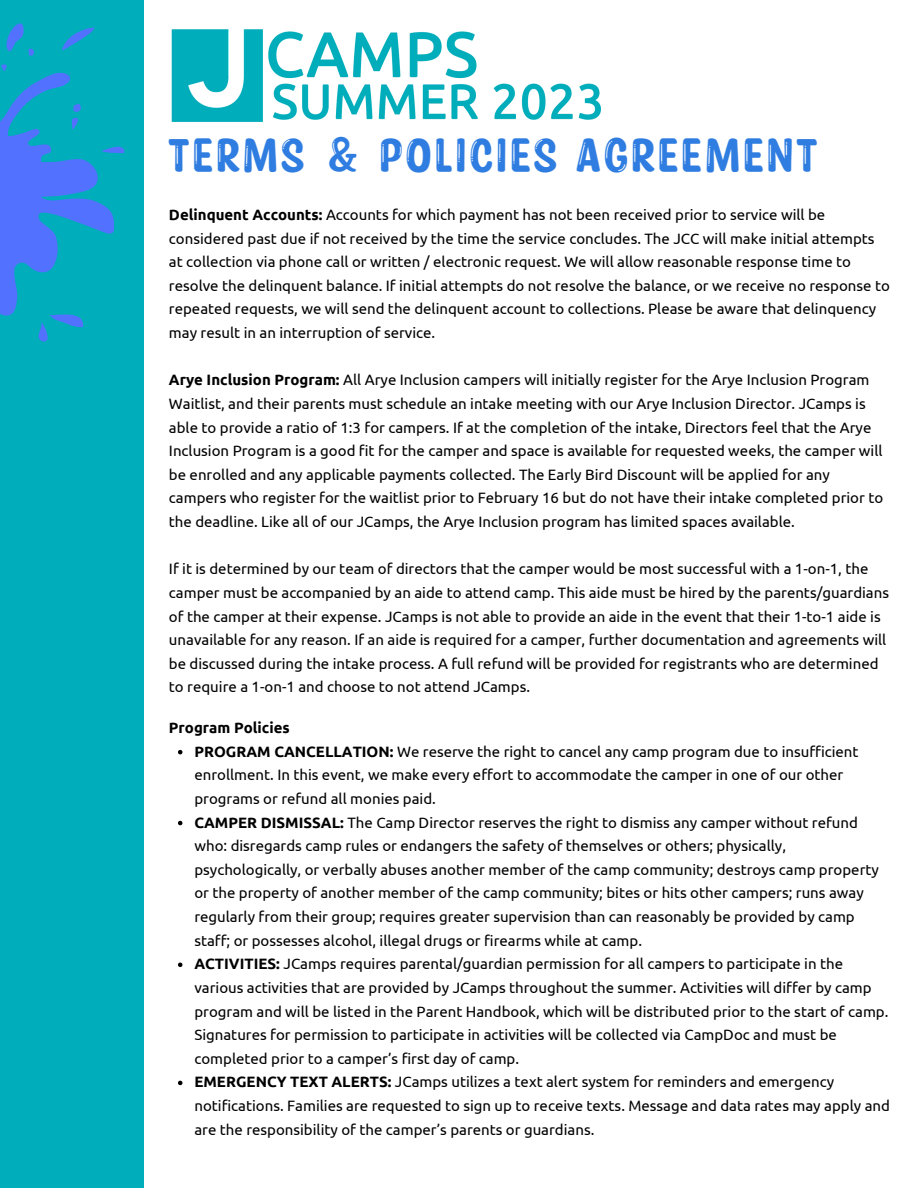
<style>
.page{position:relative;width:918px;height:1188px;background:#fff}
.page>*{position:absolute;margin:0;border:0;box-sizing:border-box;transform-origin:0 0}
.t1{font:49.8px "Stayand Shine";letter-spacing:.07em;color:#2f7de1}
.t2{font:15px/23.7px "Ubuntu";color:#000}
.t3{font:700 15px "Ubuntu";color:#000}
.s1{font-weight:700}
</style>
<div class="page">
<div style="left:0;top:0;width:144px;height:1188px;background:#00adbb"></div>
<img style="left:171px;top:29px;width:430px;height:93px">
<svg style="left:0;top:23px;width:125px;height:319px"></svg>
<svg style="left:178px;top:750px;width:4px;height:4px"></svg>
<svg style="left:178px;top:821px;width:4px;height:4px"></svg>
<svg style="left:178px;top:963px;width:4px;height:4px"></svg>
<svg style="left:178px;top:1081px;width:4px;height:4px"></svg>
<h1 class="t1" style="left:169px;top:136px;width:650px">TERMS &amp; POLICIES AGREEMENT</h1>
<p class="t2" style="left:169px;top:202px;width:722px"><span class="s1">Delinquent Accounts:</span> Accounts for which payment has not been received prior to service will be considered past due if not received by the time the service concludes. The JCC will make initial attempts at collection via phone call or written / electronic request. We will allow reasonable response time to resolve the delinquent balance. If initial attempts do not resolve the balance, or we receive no response to repeated requests, we will send the delinquent account to collections. Please be aware that delinquency may result in an interruption of service.</p>
<p class="t2" style="left:169px;top:368px;width:716px"><span class="s1">Arye Inclusion Program:</span> All Arye Inclusion campers will initially register for the Arye Inclusion Program Waitlist, and their parents must schedule an intake meeting with our Arye Inclusion Director. JCamps is able to provide a ratio of 1:3 for campers. If at the completion of the intake, Directors feel that the Arye Inclusion Program is a good fit for the camper and space is available for requested weeks, the camper will be enrolled and any applicable payments collected. The Early Bird Discount will be applied for any campers who register for the waitlist prior to February 16 but do not have their intake completed prior to the deadline. Like all of our JCamps, the Arye Inclusion program has limited spaces available.</p>
<p class="t2" style="left:169px;top:557px;width:722px">If it is determined by our team of directors that the camper would be most successful with a 1-on-1, the camper must be accompanied by an aide to attend camp. This aide must be hired by the parents/guardians of the camper at their expense. JCamps is not able to provide an aide in the event that their 1-to-1 aide is unavailable for any reason. If an aide is required for a camper, further documentation and agreements will be discussed during the intake process. A full refund will be provided for registrants who are determined to require a 1-on-1 and choose to not attend JCamps.</p>
<p class="t3" style="left:169px;top:719px;width:122px">Program Policies</p>
<p class="t2" style="left:194px;top:739px;width:697px"><span class="s1">PROGRAM CANCELLATION:</span> We reserve the right to cancel any camp program due to insufficient enrollment. In this event, we make every effort to accommodate the camper in one of our other programs or refund all monies paid.<br><span class="s1">CAMPER DISMISSAL:</span> The Camp Director reserves the right to dismiss any camper without refund who: disregards camp rules or endangers the safety of themselves or others; physically, psychologically, or verbally abuses another member of the camp community; destroys camp property or the property of another member of the camp community; bites or hits other campers; runs away regularly from their group; requires greater supervision than can reasonably be provided by camp staff; or possesses alcohol, illegal drugs or firearms while at camp.<br><span class="s1">ACTIVITIES:</span> JCamps requires parental/guardian permission for all campers to participate in the various activities that are provided by JCamps throughout the summer. Activities will differ by camp program and will be listed in the Parent Handbook, which will be distributed prior to the start of camp.<br>Signatures for permission to participate in activities will be collected via CampDoc and must be completed prior to a camper’s first day of camp.<br><span class="s1">EMERGENCY TEXT ALERTS:</span> JCamps utilizes a text alert system for reminders and emergency notifications. Families are requested to sign up to receive texts. Message and data rates may apply and are the responsibility of the camper’s parents or guardians.</p>
</div>
